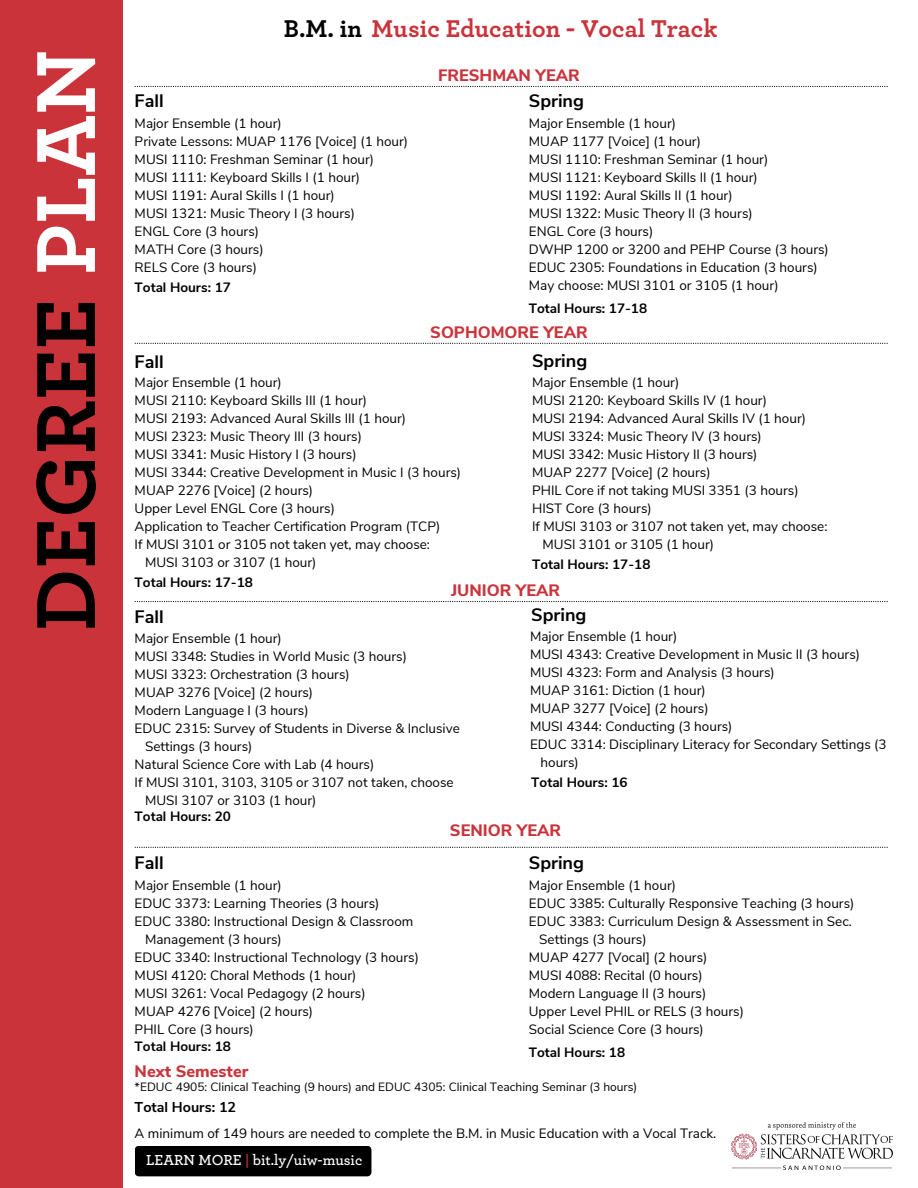
<style>
.page{position:relative;width:918px;height:1188px;background:#fff}
.page>*{position:absolute;margin:0;border:0;box-sizing:border-box;transform-origin:0 0}
.t1{font:700 87.75px "Archer Pro";color:#000}
.t2{font:700 25.5px "Archer Pro";color:#cb333b}
.t3{font:700 18px "Nunito Sans";color:#000}
.t4{font:800 16.5px "Nunito Sans";color:#cb333b}
.t5{font:600 15.15px "Archer Pro";color:#fff}
.t6{font:700 14.25px "Nunito Sans";color:#000}
.t7{font:13.5px/18px "Nunito Sans";color:#000}
.t8{font:700 13.5px "Nunito Sans";color:#000}
.t9{font:12px "Nunito Sans";color:#000}
.s1{color:#fff}
.s2{color:#000}
.s3{color:#cb333b}
</style>
<div class="page">
<div style="left:0;top:0;width:122px;height:1188px;background:#cb333b"></div>
<div style="left:135px;top:1146px;width:236px;height:30px;background:#000;border-radius:4px"></div>
<svg style="left:135px;top:86px;width:753px;height:1px"></svg>
<svg style="left:135px;top:343px;width:753px;height:1px"></svg>
<svg style="left:135px;top:601px;width:753px;height:1px"></svg>
<svg style="left:135px;top:847px;width:753px;height:1px"></svg>
<img style="left:732px;top:1123px;width:161px;height:47px">
<h1 class="t1" style="left:25px;top:631px;width:583px;rotate:-90deg">DEGREE <span class="s1">PLAN</span></h1>
<h2 class="t2" style="left:284px;top:17px;width:435px"><span class="s2">B.M. in</span> Music Education - Vocal Track</h2>
<p class="t4" style="left:438px;top:65px;width:143px">FRESHMAN YEAR</p>
<h3 class="t3" style="left:135px;top:89px;width:31px">Fall</h3>
<p class="t7" style="left:135px;top:114px;width:275px">Major Ensemble (1 hour)<br>Private Lessons: MUAP 1176 [Voice] (1 hour)<br>MUSI 1110: Freshman Seminar (1 hour)<br>MUSI 1111: Keyboard Skills I (1 hour)<br>MUSI 1191: Aural Skills I (1 hour)<br>MUSI 1321: Music Theory I (3 hours)<br>ENGL Core (3 hours)<br>MATH Core (3 hours)<br>RELS Core (3 hours)</p>
<p class="t8" style="left:135px;top:278px;width:98px">Total Hours: 17</p>
<h3 class="t3" style="left:529px;top:89px;width:57px">Spring</h3>
<p class="t7" style="left:529px;top:114px;width:302px">Major Ensemble (1 hour)<br>MUAP 1177 [Voice] (1 hour)<br>MUSI 1110: Freshman Seminar (1 hour)<br>MUSI 1121: Keyboard Skills II (1 hour)<br>MUSI 1192: Aural Skills II (1 hour)<br>MUSI 1322: Music Theory II (3 hours)<br>ENGL Core (3 hours)<br>DWHP 1200 or 3200 and PEHP Course (3 hours)<br>EDUC 2305: Foundations in Education (3 hours)<br>May choose: MUSI 3101 or 3105 (1 hour)</p>
<p class="t8" style="left:529px;top:300px;width:120px">Total Hours: 17-18</p>
<p class="t4" style="left:430px;top:322px;width:159px">SOPHOMORE YEAR</p>
<h3 class="t3" style="left:532px;top:349px;width:57px">Spring</h3>
<p class="t7" style="left:532px;top:374px;width:149px">Major Ensemble (1 hour)</p>
<p class="t7" style="left:532px;top:392px;width:236px">MUSI 2120: Keyboard Skills IV (1 hour)</p>
<p class="t7" style="left:532px;top:410px;width:275px">MUSI 2194: Advanced Aural Skills IV (1 hour)</p>
<p class="t7" style="left:532px;top:428px;width:231px">MUSI 3324: Music Theory IV (3 hours)</p>
<p class="t7" style="left:532px;top:446px;width:227px">MUSI 3342: Music History II (3 hours)</p>
<p class="t7" style="left:532px;top:464px;width:180px">MUAP 2277 [Voice] (2 hours)</p>
<p class="t7" style="left:532px;top:482px;width:268px">PHIL Core if not taking MUSI 3351 (3 hours)</p>
<p class="t7" style="left:532px;top:500px;width:121px">HIST Core (3 hours)</p>
<p class="t7" style="left:532px;top:518px;width:297px">If MUSI 3103 or 3107 not taken yet, may choose:</p>
<p class="t7" style="left:543px;top:536px;width:173px">MUSI 3101 or 3105 (1 hour)</p>
<p class="t8" style="left:532px;top:555px;width:120px">Total Hours: 17-18</p>
<p class="t4" style="left:451px;top:580px;width:111px">JUNIOR YEAR</p>
<h3 class="t3" style="left:135px;top:350px;width:31px">Fall</h3>
<p class="t7" style="left:135px;top:374px;width:149px">Major Ensemble (1 hour)</p>
<p class="t7" style="left:135px;top:392px;width:234px">MUSI 2110: Keyboard Skills III (1 hour)</p>
<p class="t7" style="left:135px;top:410px;width:273px">MUSI 2193: Advanced Aural Skills III (1 hour)</p>
<p class="t7" style="left:135px;top:428px;width:229px">MUSI 2323: Music Theory III (3 hours)</p>
<p class="t7" style="left:135px;top:446px;width:223px">MUSI 3341: Music History I (3 hours)</p>
<p class="t7" style="left:135px;top:464px;width:328px">MUSI 3344: Creative Development in Music I (3 hours)</p>
<p class="t7" style="left:135px;top:482px;width:180px">MUAP 2276 [Voice] (2 hours)</p>
<p class="t7" style="left:135px;top:500px;width:202px">Upper Level ENGL Core (3 hours)</p>
<p class="t7" style="left:135px;top:518px;width:307px">Application to Teacher Certification Program (TCP)</p>
<p class="t7" style="left:135px;top:536px;width:297px">If MUSI 3101 or 3105 not taken yet, may choose:</p>
<p class="t7" style="left:145px;top:554px;width:173px">MUSI 3103 or 3107 (1 hour)</p>
<p class="t8" style="left:135px;top:573px;width:120px">Total Hours: 17-18</p>
<h3 class="t3" style="left:531px;top:602px;width:57px">Spring</h3>
<p class="t7" style="left:530px;top:628px;width:149px">Major Ensemble (1 hour)</p>
<p class="t7" style="left:530px;top:646px;width:331px">MUSI 4343: Creative Development in Music II (3 hours)</p>
<p class="t7" style="left:530px;top:664px;width:246px">MUSI 4323: Form and Analysis (3 hours)</p>
<p class="t7" style="left:530px;top:682px;width:177px">MUAP 3161: Diction (1 hour)</p>
<p class="t7" style="left:530px;top:700px;width:180px">MUAP 3277 [Voice] (2 hours)</p>
<p class="t7" style="left:530px;top:718px;width:204px">MUSI 4344: Conducting (3 hours)</p>
<p class="t7" style="left:530px;top:736px;width:358px">EDUC 3314: Disciplinary Literacy for Secondary Settings (3</p>
<p class="t7" style="left:541px;top:754px;width:40px">hours)</p>
<p class="t8" style="left:531px;top:773px;width:98px">Total Hours: 16</p>
<p class="t4" style="left:450px;top:819px;width:113px">SENIOR YEAR</p>
<h3 class="t3" style="left:135px;top:605px;width:31px">Fall</h3>
<p class="t7" style="left:135px;top:630px;width:149px">Major Ensemble (1 hour)</p>
<p class="t7" style="left:135px;top:648px;width:274px">MUSI 3348: Studies in World Music (3 hours)</p>
<p class="t7" style="left:135px;top:666px;width:217px">MUSI 3323: Orchestration (3 hours)</p>
<p class="t7" style="left:135px;top:684px;width:180px">MUAP 3276 [Voice] (2 hours)</p>
<p class="t7" style="left:135px;top:702px;width:175px">Modern Language I (3 hours)</p>
<p class="t7" style="left:135px;top:720px;width:327px">EDUC 2315: Survey of Students in Diverse &amp; Inclusive</p>
<p class="t7" style="left:145px;top:738px;width:109px">Settings (3 hours)</p>
<p class="t7" style="left:135px;top:756px;width:241px">Natural Science Core with Lab (4 hours)</p>
<p class="t7" style="left:135px;top:774px;width:321px">If MUSI 3101, 3103, 3105 or 3107 not taken, choose</p>
<p class="t7" style="left:145px;top:792px;width:173px">MUSI 3107 or 3103 (1 hour)</p>
<p class="t8" style="left:135px;top:807px;width:98px">Total Hours: 20</p>
<h3 class="t3" style="left:135px;top:850px;width:31px">Fall</h3>
<p class="t7" style="left:135px;top:877px;width:149px">Major Ensemble (1 hour)</p>
<p class="t7" style="left:135px;top:895px;width:246px">EDUC 3373: Learning Theories (3 hours)</p>
<p class="t7" style="left:135px;top:913px;width:280px">EDUC 3380: Instructional Design &amp; Classroom</p>
<p class="t7" style="left:145px;top:931px;width:138px">Management (3 hours)</p>
<p class="t7" style="left:135px;top:949px;width:286px">EDUC 3340: Instructional Technology (3 hours)</p>
<p class="t7" style="left:135px;top:967px;width:223px">MUSI 4120: Choral Methods (1 hour)</p>
<p class="t7" style="left:135px;top:985px;width:233px">MUSI 3261: Vocal Pedagogy (2 hours)</p>
<p class="t7" style="left:135px;top:1003px;width:180px">MUAP 4276 [Voice] (2 hours)</p>
<p class="t7" style="left:135px;top:1021px;width:121px">PHIL Core (3 hours)</p>
<p class="t8" style="left:135px;top:1037px;width:98px">Total Hours: 18</p>
<h3 class="t3" style="left:529px;top:850px;width:57px">Spring</h3>
<p class="t7" style="left:529px;top:877px;width:149px">Major Ensemble (1 hour)</p>
<p class="t7" style="left:529px;top:895px;width:327px">EDUC 3385: Culturally Responsive Teaching (3 hours)</p>
<p class="t7" style="left:529px;top:913px;width:325px">EDUC 3383: Curriculum Design &amp; Assessment in Sec.</p>
<p class="t7" style="left:539px;top:931px;width:109px">Settings (3 hours)</p>
<p class="t7" style="left:529px;top:949px;width:180px">MUAP 4277 [Vocal] (2 hours)</p>
<p class="t7" style="left:529px;top:967px;width:175px">MUSI 4088: Recital (0 hours)</p>
<p class="t7" style="left:529px;top:985px;width:179px">Modern Language II (3 hours)</p>
<p class="t7" style="left:529px;top:1003px;width:217px">Upper Level PHIL or RELS (3 hours)</p>
<p class="t7" style="left:529px;top:1021px;width:177px">Social Science Core (3 hours)</p>
<p class="t8" style="left:529px;top:1043px;width:98px">Total Hours: 18</p>
<p class="t4" style="left:135px;top:1060px;width:115px">Next Semester</p>
<p class="t9" style="left:135px;top:1079px;width:504px">*EDUC 4905: Clinical Teaching (9 hours) and EDUC 4305: Clinical Teaching Seminar (3 hours)</p>
<p class="t6" style="left:135px;top:1097px;width:103px">Total Hours: 12</p>
<p class="t7" style="left:135px;top:1125px;width:583px">A minimum of 149 hours are needed to complete the B.M. in Music Education with a Vocal Track.</p>
<p class="t5" style="left:146px;top:1153px;width:218px">LEARN MORE <span class="s3">|</span> bit.ly/uiw-music</p>
</div>
